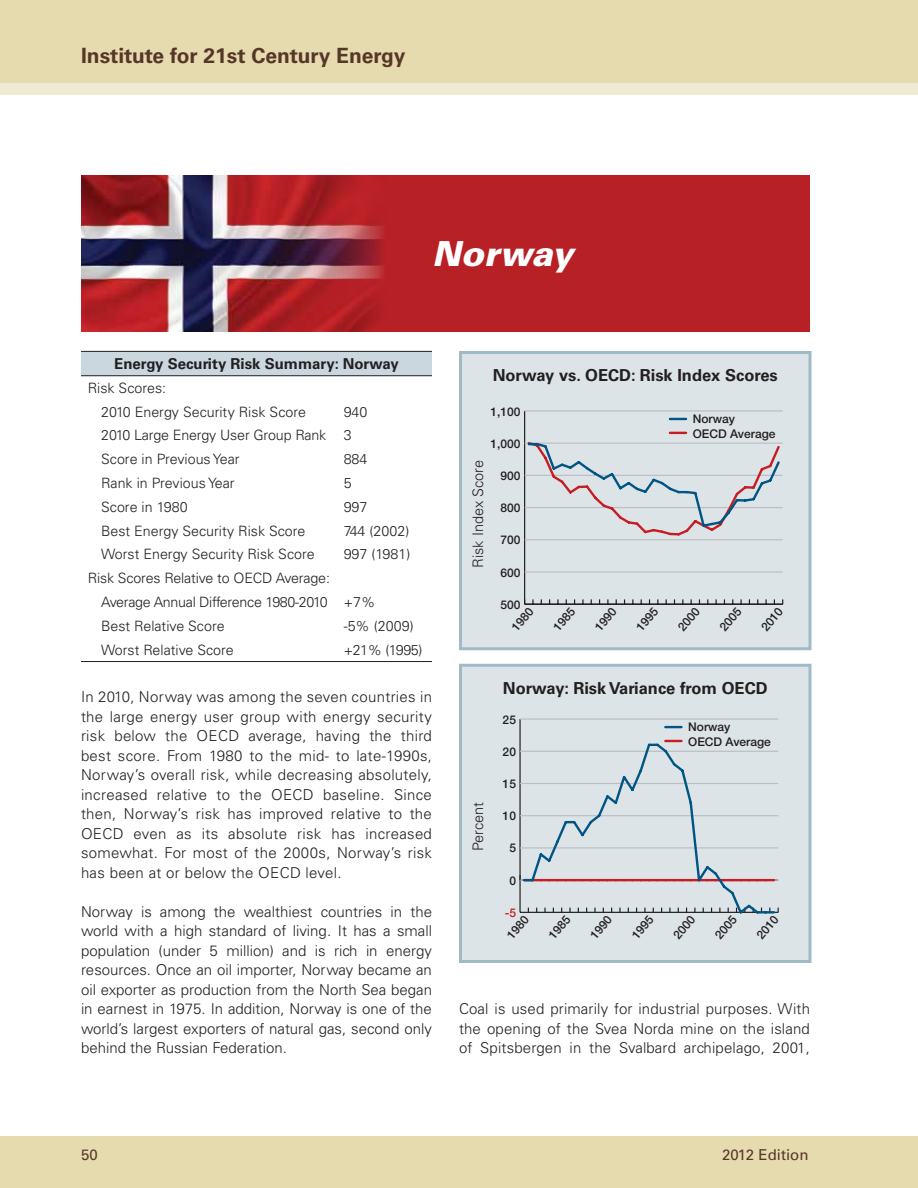
<style>
.page{position:relative;width:918px;height:1188px;background:#fff}
.page>*{position:absolute;margin:0;border:0;box-sizing:border-box;transform-origin:0 0}
.t1{font:italic 900 34.5px "Univers LT Std";color:#fff}
.t2{font:700 21px "Univers LT Std";color:#553728}
.t3{font:700 16.5px "Univers LT Std";color:#231f20}
.t4{font:300 15px/19.5px "Univers LT Std";letter-spacing:.01em;color:#231f20;text-align:justify}
.t5{font:700 15px "Univers LT Std";color:#231f20}
.t6{font:15px "Univers LT Std";color:#553728}
.t7{font:300 14.55px "Univers LT Std";color:#231f20}
.t8{font:300 14.25px/23.9px "Univers LT Std";color:#231f20}
.t9{font:300 14.25px/23.9px "Univers LT Std";letter-spacing:-.02em;color:#231f20}
.t10{font:500 12px/14.4px "Helvetica Neue LT Std";color:#231f20}
.t11{font:500 12px "Helvetica Neue LT Std";color:#c61d23}
</style>
<div class="page">
<div style="left:0;top:1137px;width:918px;height:51px;background:#e6daaf"></div>
<div style="left:0;top:0;width:918px;height:83px;background:#e6daaf"></div>
<div style="left:0;top:83px;width:918px;height:11px;background:#f1ead3"></div>
<div style="left:81px;top:351px;width:351px;height:25px;background:#cad7de"></div>
<hr style="left:81px;top:351px;width:256px;height:1px;background:#231f20">
<hr style="left:337px;top:351px;width:95px;height:1px;background:#231f20">
<hr style="left:81px;top:375px;width:256px;height:1px;background:#231f20">
<hr style="left:337px;top:375px;width:95px;height:1px;background:#231f20">
<hr style="left:81px;top:661px;width:256px;height:1px;background:#231f20">
<hr style="left:337px;top:661px;width:95px;height:1px;background:#231f20">
<div style="left:81px;top:176px;width:729px;height:156px;background:#b72126"></div>
<img style="left:81px;top:176px;width:302px;height:156px">
<div style="left:460px;top:353px;width:350px;height:296px;background:#dde4e8"></div>
<hr style="left:524px;top:411px;width:1px;height:193px;background:#231f20">
<hr style="left:525px;top:604px;width:258px;height:1px;background:#231f20">
<hr style="left:525px;top:571px;width:258px;height:2px;background:#bcbec0">
<hr style="left:525px;top:539px;width:258px;height:1px;background:#bcbec0">
<hr style="left:525px;top:507px;width:258px;height:1px;background:#bcbec0">
<hr style="left:525px;top:475px;width:258px;height:1px;background:#bcbec0">
<hr style="left:525px;top:443px;width:258px;height:1px;background:#bcbec0">
<hr style="left:525px;top:410px;width:258px;height:2px;background:#bcbec0">
<svg style="left:526px;top:417px;width:256px;height:119px"></svg>
<div style="left:459px;top:351px;width:353px;height:299px;border:3px solid #a1bbc6"></div>
<div style="left:460px;top:665px;width:350px;height:297px;background:#dde4e8"></div>
<hr style="left:519px;top:719px;width:2px;height:193px;background:#231f20">
<hr style="left:520px;top:912px;width:258px;height:1px;background:#231f20">
<hr style="left:520px;top:880px;width:258px;height:1px;background:#bcbec0">
<hr style="left:520px;top:847px;width:258px;height:2px;background:#bcbec0">
<hr style="left:520px;top:815px;width:258px;height:1px;background:#bcbec0">
<hr style="left:520px;top:783px;width:258px;height:1px;background:#bcbec0">
<hr style="left:520px;top:751px;width:258px;height:1px;background:#bcbec0">
<hr style="left:520px;top:718px;width:258px;height:2px;background:#bcbec0">
<svg style="left:519px;top:875px;width:3px;height:6px"></svg>
<svg style="left:522px;top:725px;width:254px;height:189px"></svg>
<svg style="left:665px;top:740px;width:16px;height:2px"></svg>
<div style="left:459px;top:664px;width:353px;height:299px;border:3px solid #a1bbc6"></div>
<h2 class="t2" style="left:81px;top:44px;width:326px">Institute for 21st Century Energy</h2>
<h1 class="t1" style="left:432px;top:232px;width:143px">Norway</h1>
<p class="t5" style="left:114px;top:355px;width:286px">Energy Security Risk Summary: Norway</p>
<p class="t8" style="left:101px;top:376px;width:206px;text-indent:-13px">Risk Scores:<br>2010 Energy Security Risk Score</p>
<p class="t8" style="left:101px;top:400px;width:268px;text-indent:242px">940<br>2010 Large Energy User Group Rank 3<br>Score in Previous Year</p>
<p class="t8" style="left:344px;top:447px;width:25px">884</p>
<p class="t8" style="left:101px;top:471px;width:135px">Rank in Previous Year</p>
<p class="t8" style="left:344px;top:471px;width:9px">5</p>
<p class="t8" style="left:101px;top:495px;width:88px">Score in 1980</p>
<p class="t8" style="left:344px;top:495px;width:25px">997</p>
<p class="t8" style="left:101px;top:519px;width:206px">Best Energy Security Risk Score</p>
<p class="t8" style="left:344px;top:519px;width:67px">744 (2002)</p>
<p class="t8" style="left:101px;top:543px;width:215px">Worst Energy Security Risk Score</p>
<p class="t8" style="left:344px;top:543px;width:68px">997 (1981)</p>
<p class="t9" style="left:101px;top:566px;width:276px;text-indent:-13px">Risk Scores Relative to OECD Average:<br>Average Annual Difference 1980-2010 +7%<br>Best Relative Score</p>
<p class="t8" style="left:344px;top:614px;width:71px">-5% (2009)</p>
<p class="t3" style="left:493px;top:366px;width:287px">Norway vs. OECD: Risk Index Scores</p>
<p class="t10" style="left:491px;top:404px;width:32px">1,100</p>
<p class="t10" style="left:491px;top:436px;width:32px">1,000</p>
<p class="t7" style="left:469px;top:568px;width:110px;rotate:-90deg">Risk Index Score</p>
<p class="t10" style="left:501px;top:468px;width:22px">900</p>
<p class="t10" style="left:501px;top:501px;width:22px">800</p>
<p class="t10" style="left:501px;top:533px;width:22px">700</p>
<p class="t10" style="left:501px;top:565px;width:22px">600</p>
<p class="t10" style="left:693px;top:412px;width:84px">Norway<br>OECD Average</p>
<p class="t10" style="left:501px;top:597px;width:22px">500</p>
<p class="t10" style="left:508px;top:625px;width:28px;rotate:-50deg">1980</p>
<p class="t10" style="left:550px;top:625px;width:28px;rotate:-50deg">1985</p>
<p class="t10" style="left:592px;top:625px;width:28px;rotate:-50deg">1990</p>
<p class="t10" style="left:633px;top:625px;width:28px;rotate:-50deg">1995</p>
<p class="t10" style="left:675px;top:625px;width:28px;rotate:-50deg">2000</p>
<p class="t10" style="left:716px;top:625px;width:28px;rotate:-50deg">2005</p>
<p class="t10" style="left:758px;top:625px;width:28px;rotate:-50deg">2010</p>
<p class="t8" style="left:101px;top:638px;width:134px">Worst Relative Score</p>
<p class="t8" style="left:344px;top:638px;width:80px">+21% (1995)</p>
<p class="t4" style="left:81px;top:687px;width:353px">In 2010, Norway was among the seven countries in the large energy user group with energy security risk below the OECD average, having the third best score. From 1980 to the mid- to late-1990s, Norway’s overall risk, while decreasing absolutely, increased relative to the OECD baseline. Since then, Norway’s risk has improved relative to the OECD even as its absolute risk has increased somewhat. For most of the 2000s, Norway’s risk has been at or below the OECD level.</p>
<p class="t4" style="left:81px;top:901px;width:353px">Norway is among the wealthiest countries in the world with a high standard of living. It has a small population (under 5 million) and is rich in energy resources. Once an oil importer, Norway became an oil exporter as production from the North Sea began in earnest in 1975. In addition, Norway is one of the world’s largest exporters of natural gas, second only behind the Russian Federation.</p>
<p class="t3" style="left:503px;top:678px;width:266px">Norway: Risk Variance from OECD</p>
<p class="t7" style="left:469px;top:851px;width:51px;rotate:-90deg">Percent</p>
<p class="t10" style="left:503px;top:712px;width:15px">25</p>
<p class="t10" style="left:503px;top:744px;width:15px">20</p>
<p class="t10" style="left:503px;top:776px;width:15px">15</p>
<p class="t10" style="left:503px;top:809px;width:15px">10</p>
<p class="t10" style="left:509px;top:841px;width:8px">5</p>
<p class="t10" style="left:509px;top:873px;width:8px">0</p>
<p class="t10" style="left:688px;top:720px;width:84px">Norway<br>OECD Average</p>
<p class="t11" style="left:505px;top:905px;width:13px">-5</p>
<p class="t10" style="left:504px;top:933px;width:28px;rotate:-50deg">1980</p>
<p class="t10" style="left:545px;top:933px;width:28px;rotate:-50deg">1985</p>
<p class="t10" style="left:587px;top:933px;width:28px;rotate:-50deg">1990</p>
<p class="t10" style="left:628px;top:933px;width:28px;rotate:-50deg">1995</p>
<p class="t10" style="left:670px;top:933px;width:28px;rotate:-50deg">2000</p>
<p class="t10" style="left:712px;top:933px;width:28px;rotate:-50deg">2005</p>
<p class="t10" style="left:753px;top:933px;width:28px;rotate:-50deg">2010</p>
<p class="t4" style="left:459px;top:999px;width:353px">Coal is used primarily for industrial purposes. With the opening of the Svea Norda mine on the island of Spitsbergen in the Svalbard archipelago, 2001,</p>
<p class="t6" style="left:81px;top:1146px;width:18px">50</p>
<p class="t6" style="left:722px;top:1146px;width:88px">2012 Edition</p>
</div>
